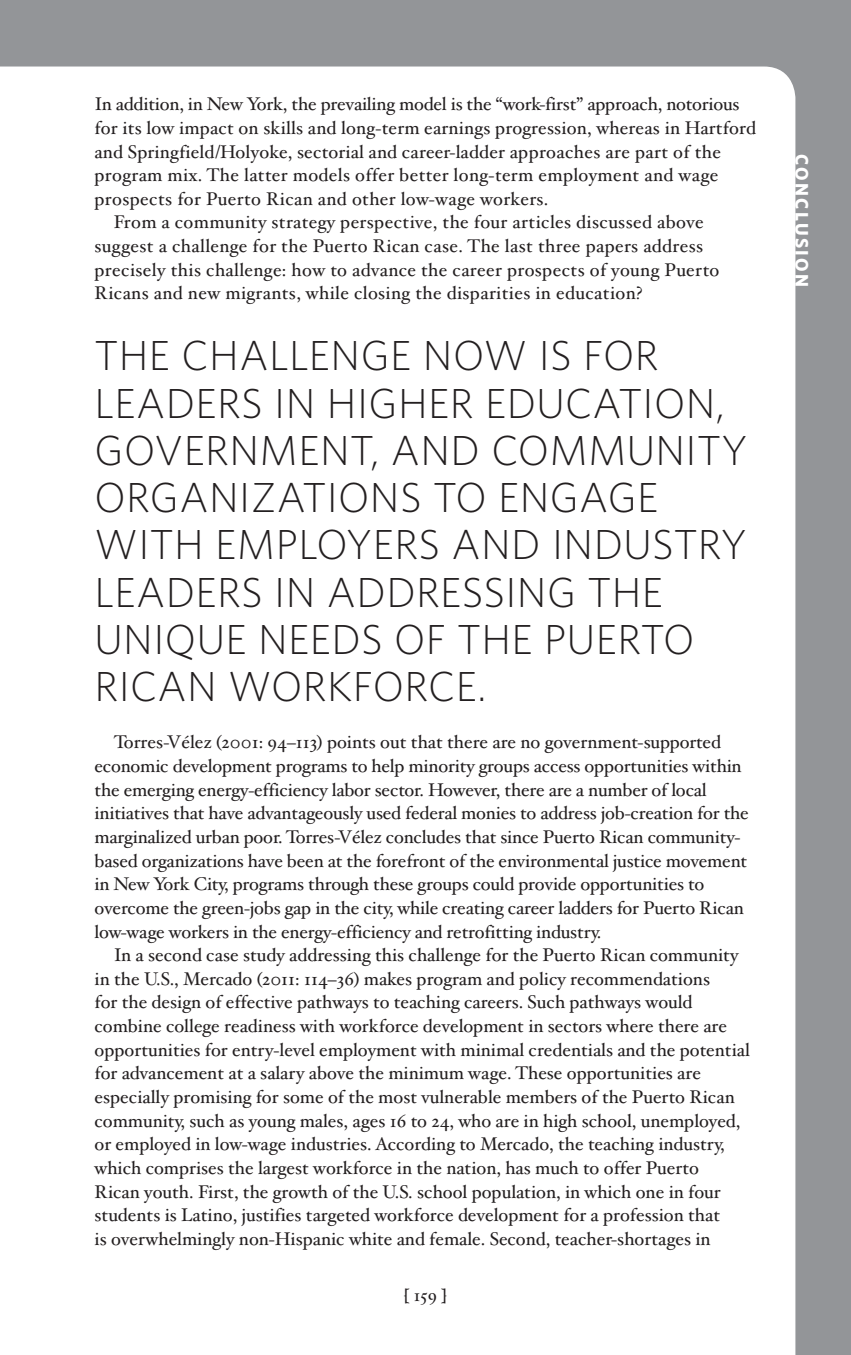
<style>
.page{position:relative;width:851px;height:1355px;background:#fff}
.page>*{position:absolute;margin:0;border:0;box-sizing:border-box;transform-origin:0 0}
.t1{font:300 42px/47.2px "Whitney";letter-spacing:.01em;color:#231f20}
.t2{font:18.38px/23.6px "Hoefler Text";color:#231f20}
.t3{font:18.38px "Hoefler Text";letter-spacing:.02em;color:#231f20}
.t4{font:700 18.38px "Whitney";letter-spacing:.135em;color:#fff}
.t5{font:17.5px "Hoefler Text";color:#231f20}
</style>
<div class="page">
<div style="left:0;top:0;width:850px;height:1354px;background:#939598"></div>
<div style="left:0;top:66px;width:795px;height:1288px;background:#fff"></div>
<div style="left:94px;top:1286px;width:662px;height:31px;background:#fff"></div>
<p class="t2" style="left:94px;top:93px;width:646px">In addition, in New York, the prevailing model is the “work-first” approach, notorious</p>
<p class="t2" style="left:94px;top:116px;width:663px">for its low impact on skills and long-term earnings progression, whereas in Hartford</p>
<p class="t2" style="left:94px;top:140px;width:628px">and Springfield/Holyoke, sectorial and career-ladder approaches are part of the</p>
<p class="t3" style="left:94px;top:164px;width:625px">program mix. The latter models offer better long-term employment and wage</p>
<p class="t3" style="left:94px;top:187px;width:455px">prospects for Puerto Rican and other low-wage workers.</p>
<p class="t3" style="left:114px;top:211px;width:591px">From a community strategy perspective, the four articles discussed above</p>
<p class="t3" style="left:94px;top:235px;width:610px">suggest a challenge for the Puerto Rican case. The last three papers address</p>
<p class="t3" style="left:94px;top:258px;width:626px">precisely this challenge: how to advance the career prospects of young Puerto</p>
<p class="t3" style="left:94px;top:282px;width:549px">Ricans and new migrants, while closing the disparities in education?</p>
<h1 class="t1" style="left:94px;top:331px;width:654px">THE CHALLENGE NOW IS FOR<br>LEADERS I N HIGHER EDUCATION,<br>GOVERNMENT, AND COMMUNITY<br>ORGANIZATIONS TO ENGAGE<br>WITH EMPLOYERS AND I NDUSTRY<br>LEADERS I N ADDRESSI NG THE<br>UNIQUE NEEDS OF THE PUERTO<br>RI CAN WORKFORCE.</h1>
<p class="t2" style="left:94px;top:731px;width:655px;text-indent:19px">Torres-Vélez (2001: 94–113) points out that there are no government-supported economic development programs to help minority groups access opportunities within the emerging energy-efficiency labor sector. However, there are a number of local initiatives that have advantageously used federal monies to address job-creation for the marginalized urban poor. Torres-Vélez concludes that since Puerto Rican community&shy;based organizations have been at the forefront of the environmental justice movement in New York City, programs through these groups could provide opportunities to overcome the green-jobs gap in the city, while creating career ladders for Puerto Rican low-wage workers in the energy-efficiency and retrofitting industry.</p>
<p class="t2" style="left:94px;top:943px;width:656px;text-indent:19px">In a second case study addressing this challenge for the Puerto Rican community in the U.S., Mercado (2011: 114–36) makes program and policy recommendations<br>for the design of effective pathways to teaching careers. Such pathways would combine college readiness with workforce development in sectors where there are opportunities for entry-level employment with minimal credentials and the potential for advancement at a salary above the minimum wage. These opportunities are especially promising for some of the most vulnerable members of the Puerto Rican community, such as young males, ages 16 to 24, who are in high school, unemployed, or employed in low-wage industries. According to Mercado, the teaching industry, which comprises the largest workforce in the nation, has much to offer Puerto<br>Rican youth. First, the growth of the U.S. school population, in which one in four students is Latino, justifies targeted workforce development for a profession that<br>is overwhelmingly non-Hispanic white and female. Second, teacher-shortages in</p>
<p class="t5" style="left:404px;top:1284px;width:45px">[ 159 ]</p>
<p class="t4" style="left:812px;top:154px;width:135px;rotate:90deg">conclusion</p>
</div>
